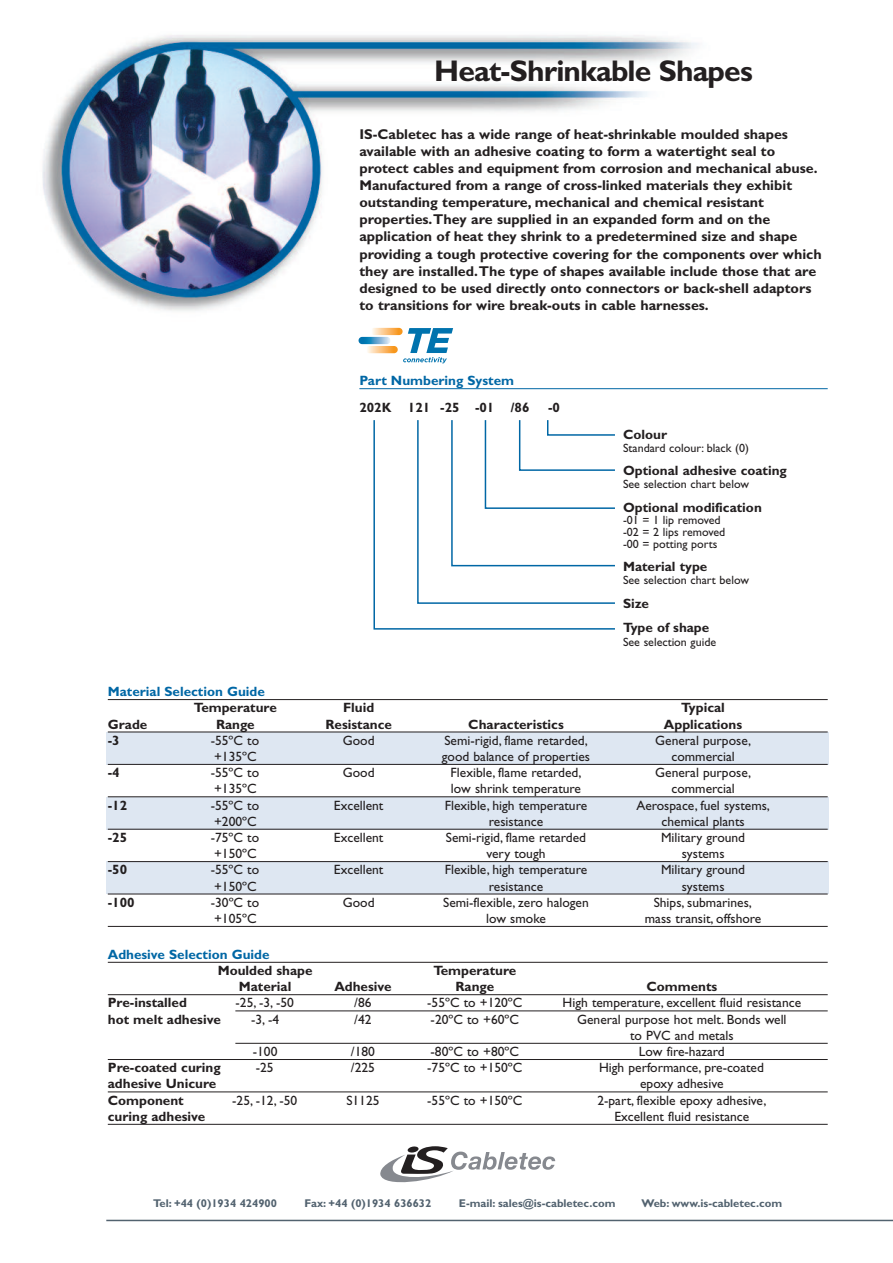
<style>
.page{position:relative;width:893px;height:1263px;background:#fff}
.page>*{position:absolute;margin:0;border:0;box-sizing:border-box;transform-origin:0 0}
.t1{font:700 30px "Gill Sans";letter-spacing:-.03em;color:#231f20}
.t2{font:700 14.25px/17.1px "Gill Sans";color:#231f20}
.t3{font:13.5px/16.2px "Gill Sans";color:#231f20;text-align:center}
.t4{font:700 13.5px/24px "Gill Sans";color:#231f20}
.t5{font:700 13.5px "Gill Sans";color:#0067a5}
.t6{font:12px/12px "Gill Sans";color:#231f20}
.t7{font:700 11.25px "Gill Sans";color:#52626f}
</style>
<div class="page">
<img style="left:42px;top:35px;width:850px;height:1187px">
<hr style="left:359px;top:388px;width:469px;height:1px;background:#0067a5">
<svg style="left:373px;top:419px;width:243px;height:211px"></svg>
<svg style="left:416px;top:419px;width:200px;height:186px"></svg>
<hr style="left:108px;top:962px;width:720px;height:1px;background:#231f20">
<hr style="left:108px;top:994px;width:720px;height:1px;background:#231f20">
<hr style="left:235px;top:1010px;width:593px;height:1px;background:#231f20">
<hr style="left:235px;top:1043px;width:593px;height:1px;background:#231f20">
<hr style="left:108px;top:1059px;width:720px;height:1px;background:#231f20">
<hr style="left:108px;top:1091px;width:720px;height:1px;background:#231f20">
<hr style="left:108px;top:1124px;width:720px;height:1px;background:#231f20">
<hr style="left:106px;top:1220px;width:787px;height:1px;background:#52626f">
<svg style="left:380px;top:1146px;width:175px;height:36px"></svg>
<div style="left:106px;top:732px;width:723px;height:32px;background:#dee7f2"></div>
<div style="left:106px;top:797px;width:723px;height:32px;background:#dee7f2"></div>
<div style="left:106px;top:862px;width:723px;height:32px;background:#dee7f2"></div>
<hr style="left:108px;top:699px;width:720px;height:1px;background:#231f20">
<hr style="left:108px;top:732px;width:720px;height:1px;background:#231f20">
<hr style="left:108px;top:764px;width:720px;height:1px;background:#231f20">
<hr style="left:108px;top:796px;width:720px;height:1px;background:#231f20">
<hr style="left:108px;top:829px;width:720px;height:1px;background:#231f20">
<hr style="left:108px;top:861px;width:720px;height:1px;background:#231f20">
<hr style="left:108px;top:894px;width:720px;height:1px;background:#231f20">
<hr style="left:108px;top:926px;width:720px;height:1px;background:#231f20">
<svg style="left:371px;top:328px;width:32px;height:7px"></svg>
<svg style="left:366px;top:346px;width:32px;height:7px"></svg>
<svg style="left:359px;top:337px;width:31px;height:7px"></svg>
<svg style="left:403px;top:328px;width:50px;height:35px"></svg>
<h1 class="t1" style="left:434px;top:60px;width:320px">Heat-Shrinkable Shapes</h1>
<p class="t2" style="left:359px;top:127px;width:464px">IS-Cabletec has a wide range of heat-shrinkable moulded shapes available with an adhesive coating to form a watertight seal to protect cables and equipment from corrosion and mechanical abuse.<br>Manufactured from a range of cross-linked materials they exhibit outstanding temperature, mechanical and chemical resistant properties.They are supplied in an expanded form and on the application of heat they shrink to a predetermined size and shape providing a tough protective covering for the components over which they are installed.The type of shapes available include those that are designed to be used directly onto connectors or back-shell adaptors to transitions for wire break-outs in cable harnesses.</p>
<p class="t5" style="left:359px;top:375px;width:156px">Part Numbering System</p>
<p class="t4" style="left:359px;top:397px;width:172px">202K 121 -25 -01 /86</p>
<p class="t4" style="left:548px;top:397px;width:13px">-0</p>
<p class="t4" style="left:623px;top:424px;width:46px">Colour</p>
<p class="t6" style="left:623px;top:443px;width:127px">Standard colour: black (0)</p>
<p class="t4" style="left:623px;top:460px;width:165px">Optional adhesive coating</p>
<p class="t6" style="left:623px;top:479px;width:128px">See selection chart below</p>
<p class="t4" style="left:623px;top:497px;width:140px">Optional modification</p>
<p class="t6" style="left:623px;top:515px;width:104px">-01 = 1 lip removed -02 = 2 lips removed -00 = potting ports</p>
<p class="t4" style="left:623px;top:556px;width:86px">Material type</p>
<p class="t6" style="left:623px;top:575px;width:128px">See selection chart below</p>
<p class="t4" style="left:623px;top:593px;width:88px">Size<br>Type of shape</p>
<p class="t6" style="left:623px;top:637px;width:95px">See selection guide</p>
<p class="t5" style="left:108px;top:686px;width:159px">Material Selection Guide</p>
<p class="t4" style="left:194px;top:697px;width:84px">Temperature</p>
<p class="t4" style="left:343px;top:697px;width:33px">Fluid</p>
<p class="t4" style="left:681px;top:697px;width:45px">Typical</p>
<p class="t4" style="left:108px;top:713px;width:41px">Grade</p>
<p class="t4" style="left:216px;top:713px;width:40px">Range</p>
<p class="t4" style="left:325px;top:713px;width:68px">Resistance</p>
<p class="t4" style="left:468px;top:713px;width:97px">Characteristics</p>
<p class="t4" style="left:664px;top:713px;width:80px">Applications</p>
<p class="t4" style="left:108px;top:729px;width:13px">-3</p>
<p class="t3" style="left:211px;top:733px;width:50px">-55ºC to</p>
<p class="t3" style="left:343px;top:733px;width:33px">Good</p>
<p class="t3" style="left:444px;top:733px;width:145px">Semi-rigid, flame retarded,</p>
<p class="t3" style="left:655px;top:733px;width:97px">General purpose,</p>
<p class="t3" style="left:214px;top:749px;width:44px">+135ºC</p>
<p class="t3" style="left:442px;top:749px;width:150px">good balance of properties</p>
<p class="t3" style="left:671px;top:749px;width:65px">commercial</p>
<p class="t4" style="left:108px;top:762px;width:13px">-4</p>
<p class="t3" style="left:211px;top:766px;width:50px">-55ºC to</p>
<p class="t3" style="left:343px;top:766px;width:33px">Good</p>
<p class="t3" style="left:451px;top:766px;width:132px">Flexible, flame retarded,</p>
<p class="t3" style="left:655px;top:766px;width:97px">General purpose,</p>
<p class="t3" style="left:214px;top:782px;width:44px">+135ºC</p>
<p class="t3" style="left:451px;top:782px;width:132px">low shrink temperature</p>
<p class="t3" style="left:671px;top:782px;width:65px">commercial</p>
<p class="t4" style="left:108px;top:794px;width:21px">-12</p>
<p class="t3" style="left:211px;top:798px;width:50px">-55ºC to</p>
<p class="t3" style="left:334px;top:798px;width:51px">Excellent</p>
<p class="t3" style="left:445px;top:798px;width:144px">Flexible, high temperature</p>
<p class="t3" style="left:636px;top:798px;width:135px">Aerospace, fuel systems,</p>
<p class="t3" style="left:214px;top:814px;width:44px">+200ºC</p>
<p class="t3" style="left:489px;top:814px;width:56px">resistance</p>
<p class="t3" style="left:661px;top:814px;width:85px">chemical plants</p>
<p class="t4" style="left:108px;top:826px;width:21px">-25</p>
<p class="t3" style="left:211px;top:830px;width:50px">-75ºC to</p>
<p class="t3" style="left:334px;top:830px;width:51px">Excellent</p>
<p class="t3" style="left:446px;top:830px;width:142px">Semi-rigid, flame retarded</p>
<p class="t3" style="left:661px;top:830px;width:86px">Military ground</p>
<p class="t3" style="left:214px;top:847px;width:44px">+150ºC</p>
<p class="t3" style="left:486px;top:847px;width:61px">very tough</p>
<p class="t3" style="left:682px;top:847px;width:44px">systems</p>
<p class="t4" style="left:108px;top:859px;width:21px">-50</p>
<p class="t3" style="left:211px;top:863px;width:50px">-55ºC to</p>
<p class="t3" style="left:334px;top:863px;width:51px">Excellent</p>
<p class="t3" style="left:445px;top:863px;width:144px">Flexible, high temperature</p>
<p class="t3" style="left:661px;top:863px;width:86px">Military ground</p>
<p class="t3" style="left:214px;top:879px;width:44px">+150ºC</p>
<p class="t3" style="left:489px;top:879px;width:56px">resistance</p>
<p class="t3" style="left:682px;top:879px;width:44px">systems</p>
<p class="t4" style="left:108px;top:891px;width:28px">-100</p>
<p class="t3" style="left:211px;top:895px;width:50px">-30ºC to</p>
<p class="t3" style="left:343px;top:895px;width:33px">Good</p>
<p class="t3" style="left:443px;top:895px;width:147px">Semi-flexible, zero halogen</p>
<p class="t3" style="left:654px;top:895px;width:100px">Ships, submarines,</p>
<p class="t3" style="left:214px;top:911px;width:44px">+105ºC</p>
<p class="t3" style="left:486px;top:911px;width:61px">low smoke</p>
<p class="t3" style="left:645px;top:911px;width:118px">mass transit, offshore</p>
<p class="t5" style="left:108px;top:949px;width:163px">Adhesive Selection Guide</p>
<p class="t4" style="left:218px;top:960px;width:96px">Moulded shape</p>
<p class="t4" style="left:433px;top:960px;width:84px">Temperature</p>
<p class="t4" style="left:239px;top:976px;width:54px">Material</p>
<p class="t4" style="left:334px;top:976px;width:59px">Adhesive</p>
<p class="t4" style="left:455px;top:976px;width:40px">Range</p>
<p class="t4" style="left:646px;top:976px;width:72px">Comments</p>
<p class="t4" style="left:108px;top:992px;width:81px">Pre-installed</p>
<p class="t3" style="left:236px;top:996px;width:60px">-25, -3, -50</p>
<p class="t3" style="left:354px;top:996px;width:19px">/86</p>
<p class="t3" style="left:427px;top:996px;width:97px">-55ºC to +120ºC</p>
<p class="t3" style="left:563px;top:996px;width:240px">High temperature, excellent fluid resistance</p>
<p class="t4" style="left:108px;top:1008px;width:114px">hot melt adhesive</p>
<p class="t3" style="left:251px;top:1012px;width:29px">-3, -4</p>
<p class="t3" style="left:354px;top:1012px;width:19px">/42</p>
<p class="t3" style="left:431px;top:1012px;width:90px">-20ºC to +60ºC</p>
<p class="t3" style="left:577px;top:1012px;width:211px">General purpose hot melt. Bonds well to PVC and metals</p>
<p class="t3" style="left:253px;top:1045px;width:26px">-100</p>
<p class="t3" style="left:351px;top:1045px;width:26px">/180</p>
<p class="t3" style="left:431px;top:1045px;width:90px">-80ºC to +80ºC</p>
<p class="t3" style="left:639px;top:1045px;width:87px">Low fire-hazard</p>
<p class="t4" style="left:108px;top:1057px;width:114px">Pre-coated curing</p>
<p class="t3" style="left:256px;top:1061px;width:19px">-25</p>
<p class="t3" style="left:351px;top:1061px;width:26px">/225</p>
<p class="t3" style="left:427px;top:1061px;width:97px">-75ºC to +150ºC</p>
<p class="t3" style="left:599px;top:1061px;width:166px">High performance, pre-coated</p>
<p class="t4" style="left:108px;top:1073px;width:110px">adhesive Unicure</p>
<p class="t3" style="left:640px;top:1077px;width:85px">epoxy adhesive</p>
<p class="t4" style="left:108px;top:1089px;width:77px">Component</p>
<p class="t3" style="left:232px;top:1093px;width:67px">-25, -12, -50</p>
<p class="t3" style="left:346px;top:1093px;width:35px">S1125</p>
<p class="t3" style="left:427px;top:1093px;width:97px">-55ºC to +150ºC</p>
<p class="t3" style="left:597px;top:1093px;width:170px">2-part, flexible epoxy adhesive,</p>
<p class="t4" style="left:108px;top:1105px;width:99px">curing adhesive</p>
<p class="t3" style="left:614px;top:1109px;width:136px">Excellent fluid resistance</p>
<p class="t7" style="left:153px;top:1199px;width:125px">Tel: +44 (0)1934 424900</p>
<p class="t7" style="left:304px;top:1199px;width:128px">Fax: +44 (0)1934 636632</p>
<p class="t7" style="left:459px;top:1199px;width:158px">E-mail: sales@is-cabletec.com</p>
<p class="t7" style="left:642px;top:1199px;width:142px">Web: www.is-cabletec.com</p>
</div>
